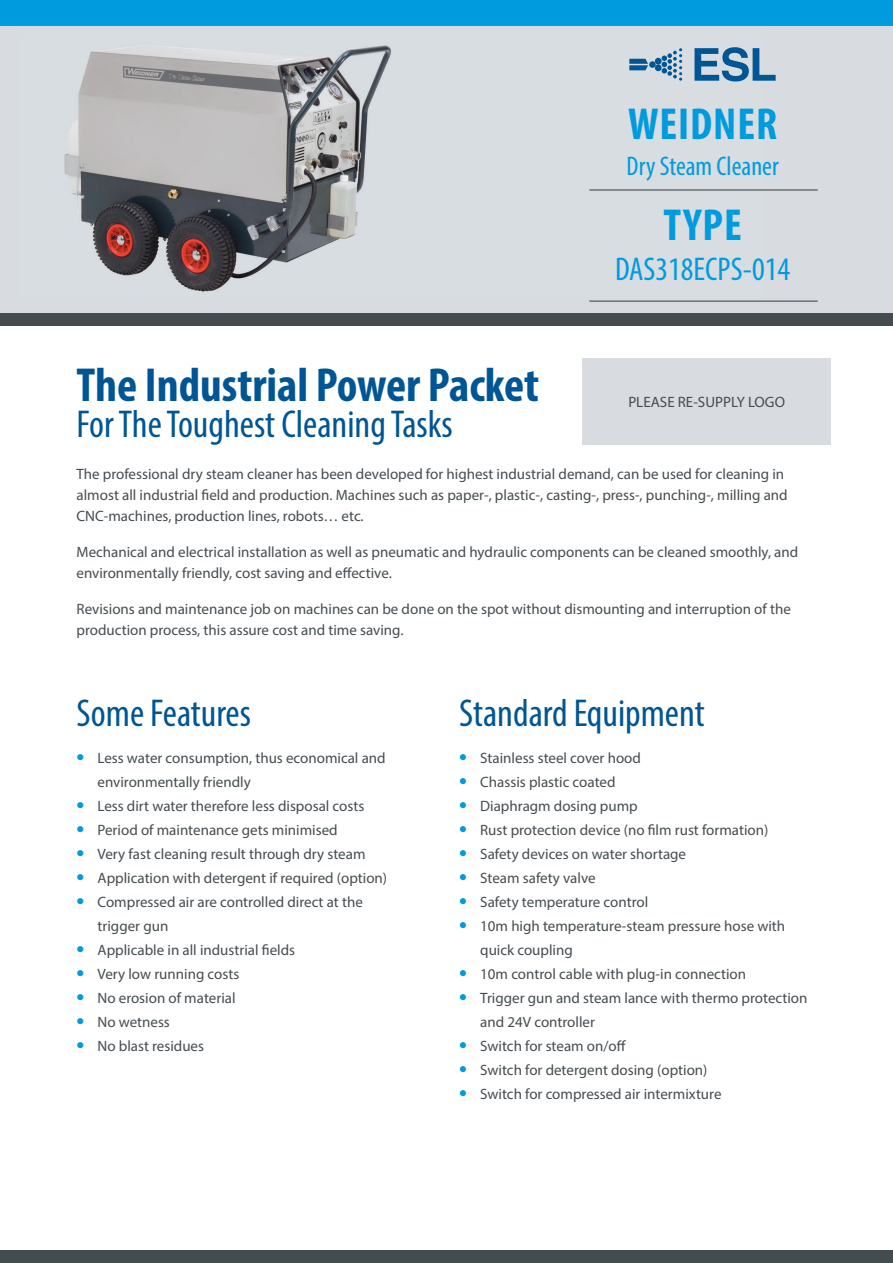
<style>
.page{position:relative;width:893px;height:1263px;background:#fff}
.page>*{position:absolute;margin:0;border:0;box-sizing:border-box;transform-origin:0 0}
.t1{font:700 condensed 48px "Myriad Pro";color:#005595}
.t2{font:700 condensed 45px "Myriad Pro";letter-spacing:.02em;color:#009bde}
.t3{font:condensed 39px "Myriad Pro";color:#005595}
.t4{font:condensed 33px "Myriad Pro";color:#009bde}
.t5{font:condensed 27px "Myriad Pro";color:#009bde}
.t6{font:15px/21px "Myriad Pro";color:#454c50}
.s1{color:#009bde}
</style>
<div class="page">
<div style="left:0;top:26px;width:893px;height:300px;background:#d8dce0"></div>
<img style="left:64px;top:45px;width:698px;height:256px">
<div style="left:0;top:0;width:893px;height:26px;background:#009bde"></div>
<div style="left:0;top:313px;width:893px;height:13px;background:#454c50"></div>
<div style="left:0;top:1250px;width:893px;height:13px;background:#454c50"></div>
<div style="left:583px;top:358px;width:248px;height:86px;background:#d8dce0"></div>
<hr style="left:589px;top:301px;width:229px;height:1px;background:#454c50">
<hr style="left:589px;top:189px;width:229px;height:2px;background:#454c50">
<svg style="left:629px;top:59px;width:19px;height:11px"></svg>
<div style="left:649px;top:61px;width:7px;height:7px;background:#005595;border-radius:50%"></div>
<div style="left:655px;top:58px;width:7px;height:7px;background:#005595;border-radius:50%"></div>
<div style="left:655px;top:64px;width:7px;height:7px;background:#005595;border-radius:50%"></div>
<svg style="left:662px;top:48px;width:20px;height:33px"></svg>
<svg style="left:694px;top:47px;width:82px;height:35px"></svg>
<h1 class="t1" style="left:77px;top:355px;width:464px">The Industrial Power Packet</h1>
<h2 class="t2" style="left:628px;top:96px;width:151px">Weidner</h2>
<h3 class="t5" style="left:626px;top:150px;width:154px">Dry Steam Cleaner</h3>
<h2 class="t2" style="left:663px;top:197px;width:80px">type</h2>
<h3 class="t4" style="left:615px;top:249px;width:176px">DAS318ECPS-014</h3>
<p class="t6" style="left:628px;top:391px;width:158px">PLEASE RE-SUPPLY LOGO</p>
<h3 class="t3" style="left:77px;top:400px;width:378px">For The Toughest Cleaning Tasks</h3>
<p class="t6" style="left:77px;top:463px;width:713px">The professional dry steam cleaner has been developed for highest industrial demand, can be used for cleaning in almost all industrial field and production. Machines such as paper-, plastic-, casting-, press-, punching-, milling and<br>CNC-machines, production lines, robots… etc.</p>
<p class="t6" style="left:77px;top:541px;width:723px">Mechanical and electrical installation as well as pneumatic and hydraulic components can be cleaned smoothly, and environmentally friendly, cost saving and effective.</p>
<p class="t6" style="left:77px;top:598px;width:716px">Revisions and maintenance job on machines can be done on the spot without dismounting and interruption of the production process, this assure cost and time saving.</p>
<h3 class="t3" style="left:77px;top:689px;width:176px">Some Features</h3>
<p class="t6" style="left:98px;top:745px;width:290px;line-height:24px;text-indent:-21px"><span class="s1">●</span> Less water consumption, thus economical and environmentally friendly</p>
<p class="t6" style="left:77px;top:795px;width:289px"><span class="s1">●</span> Less dirt water therefore less disposal costs</p>
<p class="t6" style="left:77px;top:819px;width:263px"><span class="s1">●</span> Period of maintenance gets minimised</p>
<p class="t6" style="left:77px;top:843px;width:290px"><span class="s1">●</span> Very fast cleaning result through dry steam</p>
<p class="t6" style="left:77px;top:867px;width:312px"><span class="s1">●</span> Application with detergent if required (option)</p>
<p class="t6" style="left:98px;top:889px;width:267px;line-height:24px;text-indent:-21px"><span class="s1">●</span> Compressed air are controlled direct at the trigger gun</p>
<p class="t6" style="left:77px;top:939px;width:220px"><span class="s1">●</span> Applicable in all industrial fields</p>
<p class="t6" style="left:77px;top:963px;width:164px"><span class="s1">●</span> Very low running costs</p>
<p class="t6" style="left:77px;top:987px;width:161px"><span class="s1">●</span> No erosion of material</p>
<p class="t6" style="left:77px;top:1011px;width:95px"><span class="s1">●</span> No wetness</p>
<p class="t6" style="left:77px;top:1035px;width:129px"><span class="s1">●</span> No blast residues</p>
<h3 class="t3" style="left:459px;top:689px;width:247px">Standard Equipment</h3>
<p class="t6" style="left:459px;top:747px;width:183px"><span class="s1">●</span> Stainless steel cover hood</p>
<p class="t6" style="left:459px;top:771px;width:158px"><span class="s1">●</span> Chassis plastic coated</p>
<p class="t6" style="left:459px;top:795px;width:180px"><span class="s1">●</span> Diaphragm dosing pump</p>
<p class="t6" style="left:459px;top:819px;width:311px"><span class="s1">●</span> Rust protection device (no film rust formation)</p>
<p class="t6" style="left:459px;top:843px;width:228px"><span class="s1">●</span> Safety devices on water shortage</p>
<p class="t6" style="left:459px;top:867px;width:138px"><span class="s1">●</span> Steam safety valve</p>
<p class="t6" style="left:459px;top:891px;width:190px"><span class="s1">●</span> Safety temperature control</p>
<p class="t6" style="left:480px;top:913px;width:306px;line-height:24px;text-indent:-21px"><span class="s1">●</span> 10m high temperature-steam pressure hose with quick coupling</p>
<p class="t6" style="left:459px;top:963px;width:288px"><span class="s1">●</span> 10m control cable with plug-in connection</p>
<p class="t6" style="left:480px;top:985px;width:329px;line-height:24px;text-indent:-21px"><span class="s1">●</span> Trigger gun and steam lance with thermo protection and 24V controller</p>
<p class="t6" style="left:459px;top:1035px;width:168px"><span class="s1">●</span> Switch for steam on/off</p>
<p class="t6" style="left:459px;top:1059px;width:250px"><span class="s1">●</span> Switch for detergent dosing (option)</p>
<p class="t6" style="left:459px;top:1083px;width:264px"><span class="s1">●</span> Switch for compressed air intermixture</p>
</div>
